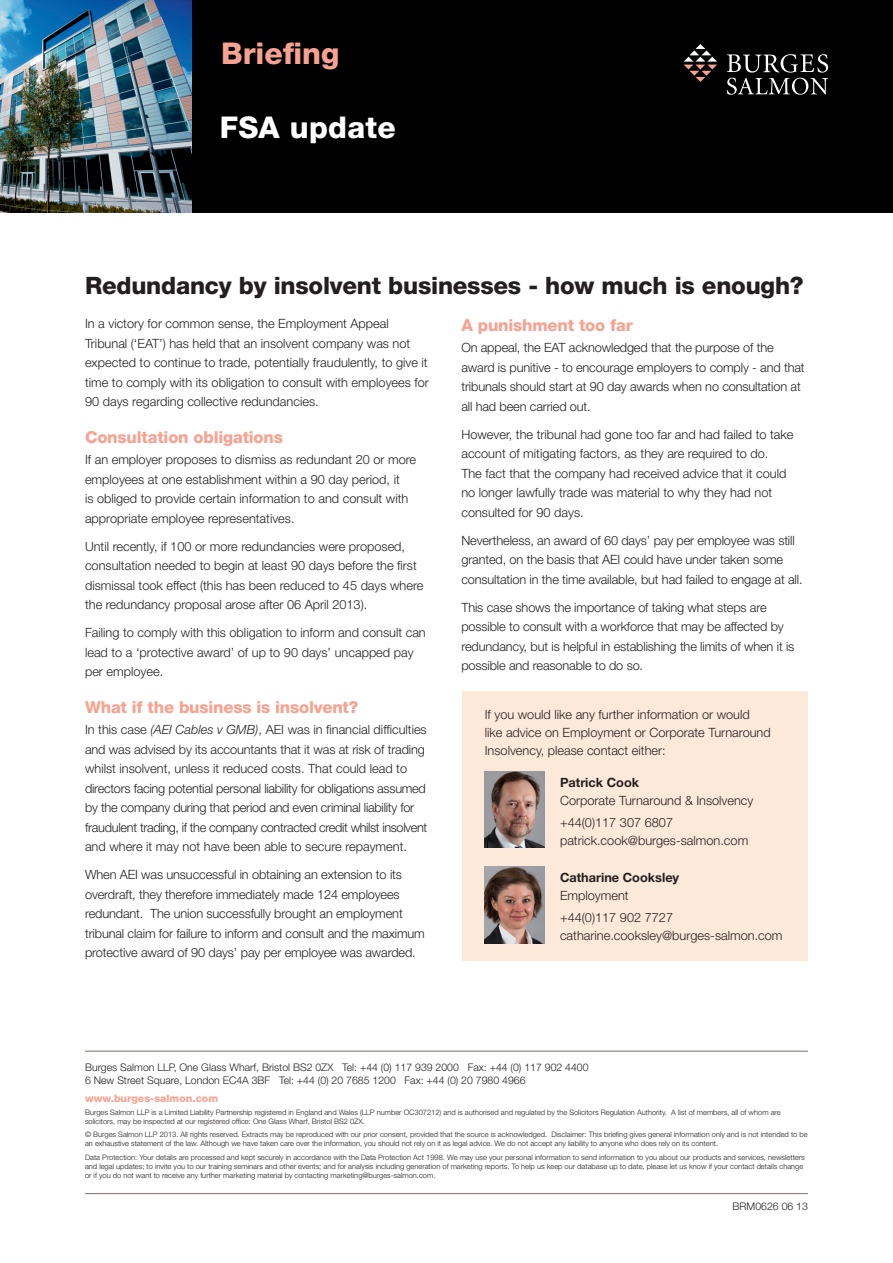
<style>
.page{position:relative;width:893px;height:1263px;background:#fff}
.page>*{position:absolute;margin:0;border:0;box-sizing:border-box;transform-origin:0 0}
.t1{font:800 30px "Helvetica Neue LT Std";letter-spacing:.01em;color:#fff}
.header_pink_9pt{font:800 30px "Helvetica Neue LT Std";color:#f7a291}
.main_pink_title{font:800 24px "Helvetica Neue LT Std";letter-spacing:-.01em;color:#231f20}
.title_-_pink{font:800 16.5px "Helvetica Neue LT Std";letter-spacing:-.01em;color:#f7a291}
.bodytext{font:300 12.75px/19.5px "Helvetica Neue LT Std";color:#231f20}
.bodytext-2{font:300 12.75px/19.5px "Helvetica Neue LT Std";letter-spacing:-.02em;color:#231f20}
.bodytext-3{font:700 12.75px/18px "Helvetica Neue LT Std";color:#231f20}
.t2{font:300 10.5px/13.5px "Helvetica Neue LT Std";color:#231f20}
.t3{font:800 10.5px "Helvetica Neue LT Std";color:#f7a291}
.disclaimer{font:300 7.5px/9px "Helvetica Neue LT Std";color:#231f20}
.s1{font-style:italic}
.s2{font-weight:700}
.s3{font-weight:300}
</style>
<div class="page">
<div style="left:0;top:0;width:893px;height:213px;background:#000"></div>
<img style="left:0;top:0;width:191px;height:213px">
<svg style="left:684px;top:44px;width:33px;height:38px"></svg>
<svg style="left:727px;top:54px;width:101px;height:41px"></svg>
<hr style="left:85px;top:1193px;width:723px;height:1px;background:#7d716c">
<hr style="left:85px;top:1051px;width:723px;height:1px;background:#7d716c">
<div style="left:462px;top:692px;width:346px;height:269px;background:#fde9da"></div>
<img style="left:485px;top:771px;width:59px;height:77px">
<img style="left:485px;top:867px;width:59px;height:76px">
<p class="header_pink_9pt" style="left:221px;top:35px;width:120px">Briefing</p>
<p class="t1" style="left:220px;top:109px;width:178px">FSA update</p>
<p class="main_pink_title" style="left:85px;top:271px;width:720px">Redundancy by insolvent businesses - how much is enough?</p>
<p class="bodytext" style="left:85px;top:313px;width:345px">In a victory for common sense, the Employment Appeal Tribunal (‘EAT’) has held that an insolvent company was not expected to continue to trade, potentially fraudulently, to give it time to comply with its obligation to consult with employees for 90 days regarding collective redundancies.</p>
<p class="title_-_pink" style="left:85px;top:427px;width:199px">Consultation obligations</p>
<p class="bodytext" style="left:85px;top:450px;width:333px">If an employer proposes to dismiss as redundant 20 or more employees at one establishment within a 90 day period, it<br>is obliged to provide certain information to and consult with appropriate employee representatives.</p>
<p class="bodytext" style="left:85px;top:536px;width:340px">Until recently, if 100 or more redundancies were proposed, consultation needed to begin at least 90 days before the first dismissal took effect (this has been reduced to 45 days where the redundancy proposal arose after 06 April 2013).</p>
<p class="bodytext" style="left:85px;top:623px;width:342px">Failing to comply with this obligation to inform and consult can lead to a ‘protective award’ of up to 90 days’ uncapped pay per employee.</p>
<p class="title_-_pink" style="left:85px;top:697px;width:275px">What if the business is insolvent?</p>
<p class="bodytext-2" style="left:85px;top:720px;width:344px">In this case <span class="s1">(AEI Cables v GMB)</span>, AEI was in financial difficulties and was advised by its accountants that it was at risk of trading whilst insolvent, unless it reduced costs. That could lead to directors facing potential personal liability for obligations assumed by the company during that period and even criminal liability for fraudulent trading, if the company contracted credit whilst insolvent and where it may not have been able to secure repayment.</p>
<p class="bodytext" style="left:85px;top:865px;width:341px">When AEI was unsuccessful in obtaining an extension to its overdraft, they therefore immediately made 124 employees redundant. The union successfully brought an employment tribunal claim for failure to inform and consult and the maximum protective award of 90 days’ pay per employee was awarded.</p>
<p class="title_-_pink" style="left:461px;top:315px;width:173px">A punishment too far</p>
<p class="bodytext" style="left:461px;top:338px;width:345px">On appeal, the EAT acknowledged that the purpose of the award is punitive - to encourage employers to comply - and that tribunals should start at 90 day awards when no consultation at all had been carried out.</p>
<p class="bodytext" style="left:461px;top:424px;width:334px">However, the tribunal had gone too far and had failed to take account of mitigating factors, as they are required to do.<br>The fact that the company had received advice that it could no longer lawfully trade was material to why they had not consulted for 90 days.</p>
<p class="bodytext" style="left:461px;top:530px;width:343px">Nevertheless, an award of 60 days’ pay per employee was still granted, on the basis that AEI could have under taken some consultation in the time available, but had failed to engage at all.</p>
<p class="bodytext" style="left:461px;top:597px;width:335px">This case shows the importance of taking what steps are possible to consult with a workforce that may be affected by redundancy, but is helpful in establishing the limits of when it is possible and reasonable to do so.</p>
<p class="bodytext" style="left:485px;top:705px;width:288px;line-height:18px">If you would like any further information or would<br>like advice on Employment or Corporate Turnaround<br>Insolvency, please contact either:</p>
<p class="bodytext" style="left:560px;top:773px;width:195px;line-height:18px"><span class="s2">Patrick Cook<br></span>Corporate Turnaround &amp; Insolvency</p>
<p class="bodytext" style="left:560px;top:813px;width:190px;line-height:18px">+44(0)117 307 6807 patrick.cook@burges-salmon.com</p>
<p class="bodytext-3" style="left:560px;top:868px;width:121px">Catharine Cooksley<br><span class="s3">Employment</span></p>
<p class="bodytext" style="left:560px;top:908px;width:224px;line-height:18px">+44(0)117 902 7727 catharine.cooksley@burges-salmon.com</p>
<p class="t2" style="left:85px;top:1060px;width:505px">Burges Salmon LLP, One Glass Wharf, Bristol BS2 0ZX Tel: +44 (0) 117 939 2000 Fax: +44 (0) 117 902 4400<br>6 New Street Square, London EC4A 3BF Tel: +44 (0) 20 7685 1200 Fax: +44 (0) 20 7980 4966</p>
<p class="t3" style="left:85px;top:1092px;width:135px">www.burges-salmon.com</p>
<p class="disclaimer" style="left:85px;top:1108px;width:697px">Burges Salmon LLP is a Limited Liability Partnership registered in England and Wales (LLP number OC307212) and is authorised and regulated by the Solicitors Regulation Authority. A list of members, all of whom are solicitors, may be inspected at our registered office: One Glass Wharf, Bristol BS2 0ZX.</p>
<p class="disclaimer" style="left:85px;top:1130px;width:724px">© Burges Salmon LLP 2013. All rights reserved. Extracts may be reproduced with our prior consent, provided that the source is acknowledged. Disclaimer: This briefing gives general information only and is not intended to be an exhaustive statement of the law. Although we have taken care over the information, you should not rely on it as legal advice. We do not accept any liability to anyone who does rely on its content.</p>
<p class="disclaimer" style="left:85px;top:1152px;width:721px">Data Protection: Your details are processed and kept securely in accordance with the Data Protection Act 1998. We may use your personal information to send information to you about our products and services, newsletters and legal updates; to invite you to our training seminars and other events; and for analysis including generation of marketing reports. To help us keep our database up to date, please let us know if your contact details change or if you do not want to receive any further marketing material by contacting marketing@burges-salmon.com.</p>
<p class="t2" style="left:733px;top:1199px;width:77px">BRM0626 06 13</p>
</div>
